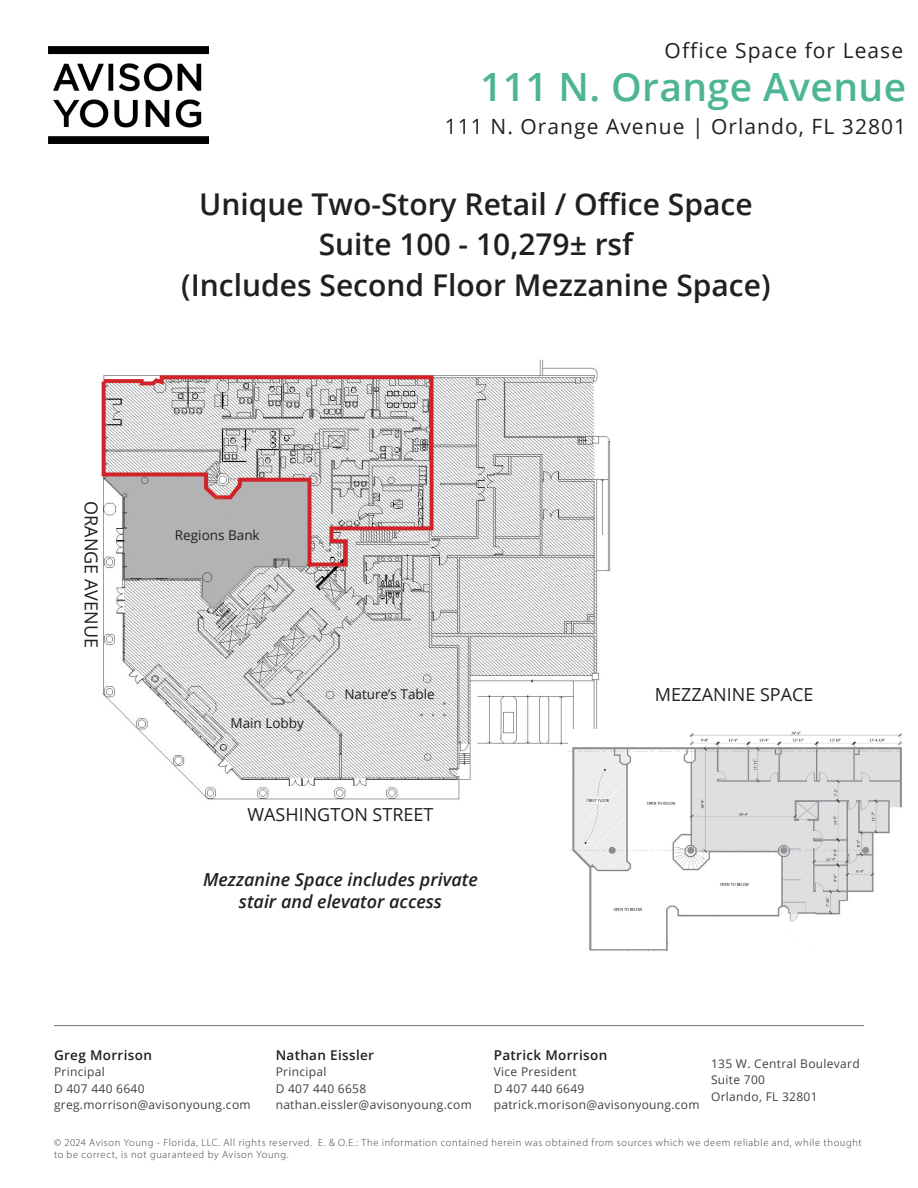
<style>
.page{position:relative;width:918px;height:1188px;background:#fff}
.page>*{position:absolute;margin:0;border:0;box-sizing:border-box;transform-origin:0 0}
.Header_36_pt_Right{font:600 39px "Open Sans";letter-spacing:.01em;color:#4db595}
.Table_header{font:600 30px "Open Sans";color:#231f20}
.Header_36_pt_Right-2{font:21px "Open Sans";letter-spacing:.05em;color:#231f20}
.Subheader_16_pt_Right{font:21px "Open Sans";letter-spacing:.05em;color:#231f20}
.t1{font:italic 600 18px/21.6px "Open Sans";color:#231f20;text-align:center}
.t2{font:18px "Open Sans";color:#231f20}
._9pt_Left{font:600 13.5px "Open Sans";letter-spacing:.025em;color:#231f20}
.t3{font:13.5px "Open Sans";color:#231f20}
._9pt_Left-2{font:12px/16.5px "Open Sans";letter-spacing:.025em;color:#404042}
.t4{font:300 10.5px/12.6px "Myriad Pro";letter-spacing:.06em;color:#404042}
</style>
<div class="page">
<img style="left:49px;top:46px;width:160px;height:97px">
<hr style="left:54px;top:1025px;width:810px;height:1px;background:#7d716e">
<img style="left:101px;top:359px;width:510px;height:441px">
<img style="left:568px;top:730px;width:335px;height:221px">
<p class="Subheader_16_pt_Right" style="left:665px;top:36px;width:240px">Office Space for Lease</p>
<p class="Header_36_pt_Right" style="left:480px;top:60px;width:428px">111 N. Orange Avenue</p>
<p class="Header_36_pt_Right-2" style="left:445px;top:112px;width:463px">111 N. Orange Avenue | Orlando, FL 32801</p>
<p class="Table_header" style="left:199px;top:183px;width:555px">Unique Two-Story Retail / Office Space</p>
<p class="Table_header" style="left:319px;top:224px;width:316px">Suite 100 - 10,279± rsf</p>
<p class="Table_header" style="left:181px;top:264px;width:591px">(Includes Second Floor Mezzanine Space)</p>
<p class="t2" style="left:104px;top:501px;width:148px;rotate:90deg">ORANGE AVENUE</p>
<p class="t3" style="left:175px;top:526px;width:86px">Regions Bank</p>
<p class="t3" style="left:230px;top:714px;width:75px">Main Lobby</p>
<p class="t3" style="left:344px;top:685px;width:92px">Nature’s Table</p>
<p class="t2" style="left:655px;top:682px;width:160px">MEZZANINE SPACE</p>
<p class="t2" style="left:247px;top:802px;width:188px">WASHINGTON STREET</p>
<p class="t1" style="left:203px;top:869px;width:276px">Mezzanine Space includes private stair and elevator access</p>
<p class="_9pt_Left" style="left:54px;top:1046px;width:99px">Greg Morrison</p>
<p class="_9pt_Left-2" style="left:54px;top:1063px;width:52px">Principal</p>
<p class="_9pt_Left-2" style="left:54px;top:1080px;width:92px">D 407 440 6640</p>
<p class="_9pt_Left-2" style="left:54px;top:1096px;width:198px">greg.morrison@avisonyoung.com</p>
<p class="_9pt_Left" style="left:276px;top:1046px;width:100px">Nathan Eissler</p>
<p class="_9pt_Left-2" style="left:276px;top:1063px;width:52px">Principal</p>
<p class="_9pt_Left-2" style="left:276px;top:1080px;width:198px">D 407 440 6658 nathan.eissler@avisonyoung.com</p>
<p class="_9pt_Left" style="left:494px;top:1046px;width:115px">Patrick Morrison</p>
<p class="_9pt_Left-2" style="left:494px;top:1063px;width:84px">Vice President</p>
<p class="_9pt_Left-2" style="left:494px;top:1080px;width:207px">D 407 440 6649 patrick.morison@avisonyoung.com</p>
<p class="_9pt_Left-2" style="left:711px;top:1055px;width:150px">135 W. Central Boulevard</p>
<p class="_9pt_Left-2" style="left:711px;top:1071px;width:56px">Suite 700</p>
<p class="_9pt_Left-2" style="left:711px;top:1088px;width:108px">Orlando, FL 32801</p>
<p class="t4" style="left:54px;top:1136px;width:809px">© 2024 Avison Young - Florida, LLC. All rights reserved. E. &amp; O.E.: The information contained herein was obtained from sources which we deem reliable and, while thought to be correct, is not guaranteed by Avison Young.</p>
</div>
